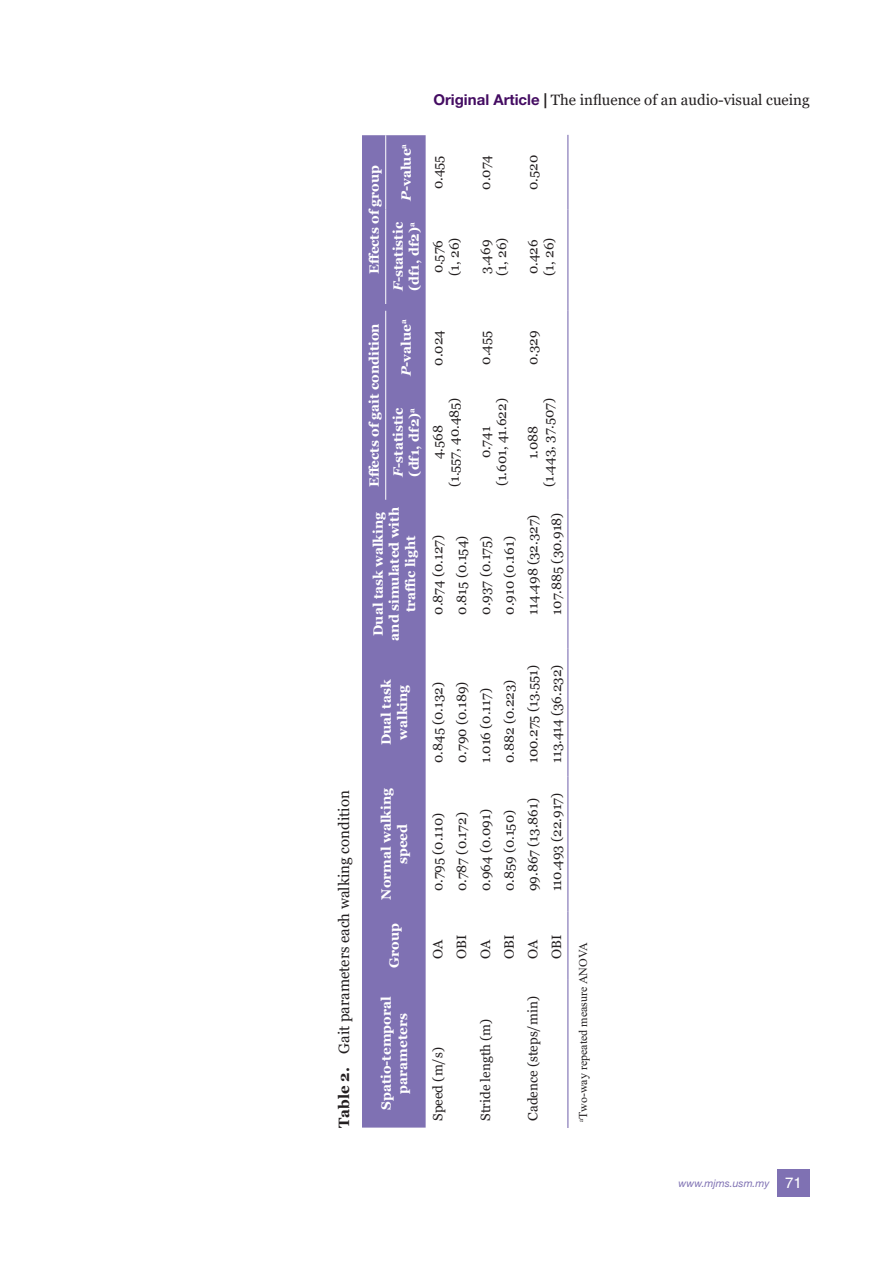
<style>
.page{position:relative;width:893px;height:1263px;background:#fff}
.page>*{position:absolute;margin:0;border:0;box-sizing:border-box;transform-origin:0 0}
.t1{font:15px "Georgia";color:#231f20}
.t2{font:13.5px/16.2px "Georgia";color:#231f20;text-align:center}
.t3{font:700 13.5px/16.2px "Georgia";color:#fff;text-align:center}
.t4{font:12px "Times New Roman";color:#231f20}
.t5{font:italic 10.5px "Helvetica Neue LT Std";color:#7f71b3}
.s1{font-weight:700}
.s2{font-family:"Helvetica Neue LT Std";font-weight:700;color:#440c62}
.s3{font-family:"Helvetica Neue LT Std";font-weight:700}
.s4{font-style:italic}
.s5{font-family:"Helvetica LT Std";font-style:normal;font-size:15px;color:#fff}
</style>
<div class="page">
<div style="left:777px;top:1169px;width:33px;height:27px;background:#7f71b3"></div>
<div style="left:362px;top:135px;width:64px;height:992px;background:#7f71b3"></div>
<hr style="left:567px;top:979px;width:1px;height:149px;background:#7f71b3">
<hr style="left:567px;top:911px;width:1px;height:68px;background:#7f71b3">
<hr style="left:567px;top:776px;width:1px;height:135px;background:#7f71b3">
<hr style="left:567px;top:648px;width:1px;height:128px;background:#7f71b3">
<hr style="left:567px;top:500px;width:1px;height:148px;background:#7f71b3">
<hr style="left:567px;top:385px;width:1px;height:115px;background:#7f71b3">
<hr style="left:567px;top:311px;width:1px;height:74px;background:#7f71b3">
<hr style="left:567px;top:209px;width:1px;height:95px;background:#7f71b3">
<hr style="left:567px;top:135px;width:1px;height:74px;background:#7f71b3">
<hr style="left:385px;top:209px;width:1px;height:95px;background:#fff">
<hr style="left:385px;top:135px;width:1px;height:74px;background:#fff">
<hr style="left:385px;top:385px;width:1px;height:115px;background:#fff">
<hr style="left:385px;top:311px;width:1px;height:74px;background:#fff">
<p class="t1" style="left:335px;top:1128px;width:339px;rotate:-90deg"><span class="s1">Table 2.</span> Gait parameters each walking condition</p>
<p class="t1" style="left:433px;top:91px;width:378px"><span class="s2">Original Article</span> <span class="s3">|</span> The influence of an audio-visual cueing</p>
<p class="t3" style="left:366px;top:274px;width:110px;rotate:-90deg">Effects of group</p>
<p class="t3" style="left:398px;top:201px;width:58px;rotate:-90deg"><span class="s4">P</span>-value<sup>a</sup></p>
<p class="t3" style="left:390px;top:291px;width:70px;text-align:left;rotate:-90deg"><span class="s4">F</span>-statistic (df1, df2)<sup>a</sup></p>
<p class="t2" style="left:430px;top:189px;width:35px;rotate:-90deg">0.455</p>
<p class="t2" style="left:430px;top:276px;width:40px;text-align:left;rotate:-90deg">0.576 (1, 26)</p>
<p class="t2" style="left:478px;top:190px;width:36px;rotate:-90deg">0.074</p>
<p class="t2" style="left:478px;top:276px;width:40px;text-align:left;rotate:-90deg">3.469 (1, 26)</p>
<p class="t2" style="left:525px;top:190px;width:36px;rotate:-90deg">0.520</p>
<p class="t2" style="left:525px;top:276px;width:40px;text-align:left;rotate:-90deg">0.426 (1, 26)</p>
<p class="t3" style="left:366px;top:487px;width:165px;rotate:-90deg">Effects of gait condition</p>
<p class="t3" style="left:398px;top:376px;width:58px;rotate:-90deg"><span class="s4">P</span>-value<sup>a</sup></p>
<p class="t3" style="left:390px;top:477px;width:70px;text-align:left;rotate:-90deg"><span class="s4">F</span>-statistic (df1, df2)<sup>a</sup></p>
<p class="t3" style="left:370px;top:641px;width:135px;rotate:-90deg">Dual task walking and simulated with traffic light</p>
<p class="t2" style="left:430px;top:366px;width:37px;rotate:-90deg">0.024</p>
<p class="t2" style="left:430px;top:487px;width:91px;rotate:-90deg">4.568<br>(1.557, 40.485)</p>
<p class="t2" style="left:430px;top:614px;width:81px;rotate:-90deg">0.874 (0.127)</p>
<p class="t2" style="left:454px;top:614px;width:80px;rotate:-90deg">0.815 (0.154)</p>
<p class="t2" style="left:478px;top:365px;width:35px;rotate:-90deg">0.455</p>
<p class="t2" style="left:478px;top:486px;width:90px;rotate:-90deg">0.741<br>(1.601, 41.622)</p>
<p class="t2" style="left:478px;top:614px;width:80px;rotate:-90deg">0.937 (0.175)</p>
<p class="t2" style="left:501px;top:614px;width:80px;rotate:-90deg">0.910 (0.161)</p>
<p class="t3" style="left:378px;top:745px;width:67px;rotate:-90deg">Dual task walking</p>
<p class="t3" style="left:378px;top:900px;width:113px;rotate:-90deg">Normal walking speed</p>
<p class="t3" style="left:386px;top:967px;width:46px;rotate:-90deg">Group</p>
<p class="t2" style="left:430px;top:763px;width:82px;rotate:-90deg">0.845 (0.132)</p>
<p class="t2" style="left:454px;top:763px;width:83px;rotate:-90deg">0.790 (0.189)</p>
<p class="t2" style="left:478px;top:763px;width:76px;rotate:-90deg">1.016 (0.117)</p>
<p class="t2" style="left:501px;top:763px;width:85px;rotate:-90deg">0.882 (0.223)</p>
<p class="t2" style="left:430px;top:891px;width:80px;rotate:-90deg">0.795 (0.110)</p>
<p class="t2" style="left:454px;top:891px;width:80px;rotate:-90deg">0.787 (0.172)</p>
<p class="t2" style="left:478px;top:891px;width:83px;rotate:-90deg">0.964 (0.091)</p>
<p class="t2" style="left:501px;top:891px;width:83px;rotate:-90deg">0.859 (0.150)</p>
<p class="t2" style="left:430px;top:959px;width:21px;rotate:-90deg">OA</p>
<p class="t2" style="left:454px;top:959px;width:26px;rotate:-90deg">OBI</p>
<p class="t2" style="left:478px;top:959px;width:21px;rotate:-90deg">OA</p>
<p class="t2" style="left:501px;top:959px;width:26px;rotate:-90deg">OBI</p>
<p class="t2" style="left:525px;top:365px;width:36px;rotate:-90deg">0.329</p>
<p class="t2" style="left:525px;top:487px;width:91px;rotate:-90deg">1.088<br>(1.443, 37.507)</p>
<p class="t2" style="left:525px;top:614px;width:101px;rotate:-90deg">114.498 (32.327)</p>
<p class="t2" style="left:549px;top:614px;width:103px;rotate:-90deg">107.885 (30.918)</p>
<p class="t2" style="left:525px;top:763px;width:99px;rotate:-90deg">100.275 (13.551)</p>
<p class="t2" style="left:549px;top:763px;width:100px;rotate:-90deg">113.414 (36.232)</p>
<p class="t2" style="left:525px;top:891px;width:95px;rotate:-90deg">99.867 (13.861)</p>
<p class="t2" style="left:549px;top:891px;width:100px;rotate:-90deg">110.493 (22.917)</p>
<p class="t2" style="left:525px;top:959px;width:21px;rotate:-90deg">OA</p>
<p class="t2" style="left:549px;top:959px;width:26px;rotate:-90deg">OBI</p>
<p class="t3" style="left:378px;top:1110px;width:115px;rotate:-90deg">Spatio-temporal parameters</p>
<p class="t2" style="left:430px;top:1121px;width:75px;rotate:-90deg">Speed (m/s)</p>
<p class="t2" style="left:478px;top:1121px;width:104px;rotate:-90deg">Stride length (m)</p>
<p class="t2" style="left:525px;top:1121px;width:126px;rotate:-90deg">Cadence (steps/min)</p>
<p class="t4" style="left:575px;top:1121px;width:180px;rotate:-90deg"><sup>a</sup>Two-way repeated measure ANOVA</p>
<p class="t5" style="left:679px;top:1176px;width:125px">www.mjms.usm.my <span class="s5">71</span></p>
</div>
